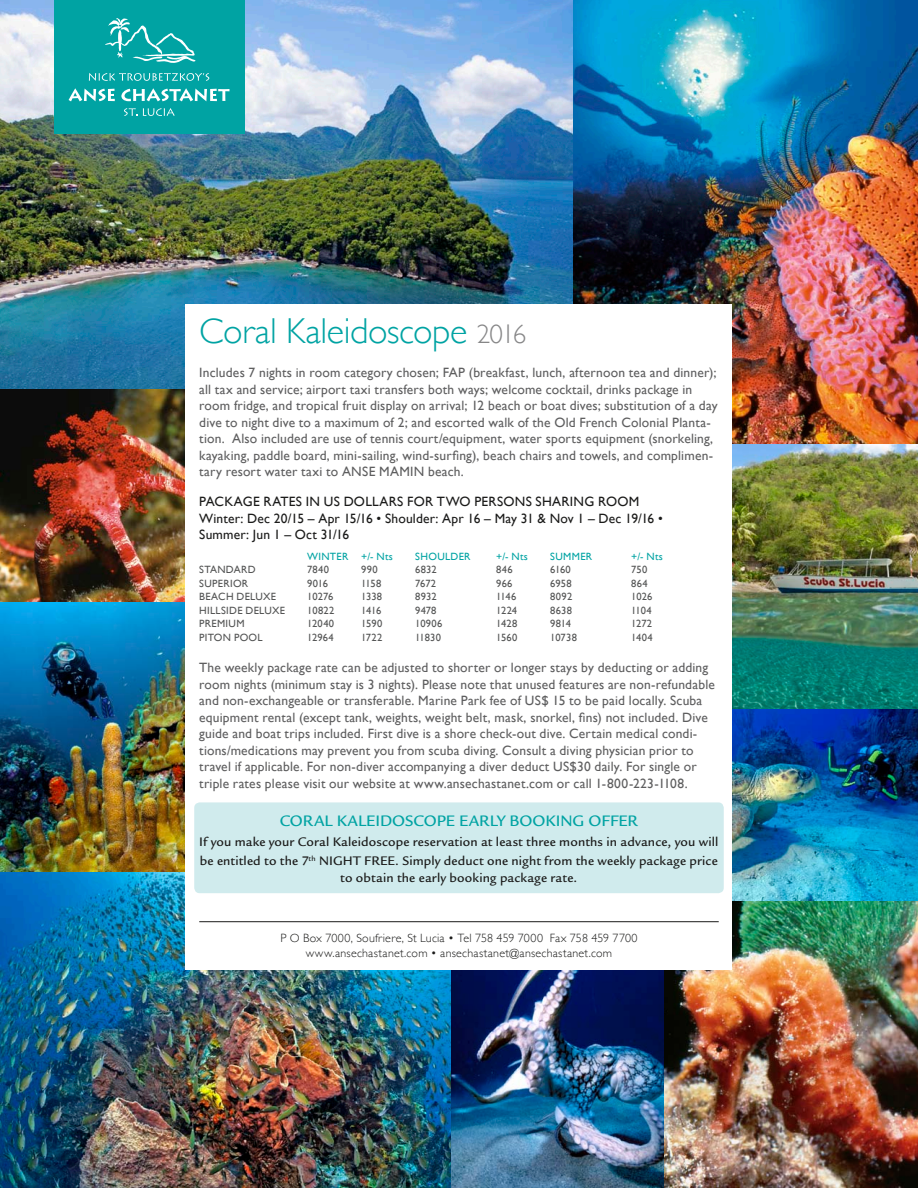
<style>
.page{position:relative;width:918px;height:1188px;background:#fff}
.page>*{position:absolute;margin:0;border:0;box-sizing:border-box;transform-origin:0 0}
.t1{font:300 36px "Gill Sans";letter-spacing:-.01em;color:#00a3a3}
.t2{font:500 16.5px "Legacy Sans";color:#00a3a3}
.t3{font:13.5px/16.5px "Gill Sans";letter-spacing:.015em;color:#5e5e5f}
.t4{font:500 13.5px/19.5px "Legacy Sans";letter-spacing:.015em;color:#1b1b1a}
.t5{font:13.5px/16.5px "Gill Sans";letter-spacing:.015em;color:#1b1b1a}
.t6{font:300 12px/14.4px "Gill Sans";letter-spacing:.02em;color:#1b1b1a;text-align:center}
.t7{font:10.5px "Gill Sans";letter-spacing:.025em;color:#535454}
.t8{font:10.5px "Gill Sans";letter-spacing:.03em;color:#00a3a3}
.s1{font-size:27px;color:#868687}
</style>
<div class="page">
<img style="left:732px;top:708px;width:186px;height:193px">
<img style="left:0;top:389px;width:185px;height:214px">
<img style="left:0;top:0;width:573px;height:389px">
<img style="left:573px;top:0;width:345px;height:445px">
<img style="left:732px;top:445px;width:186px;height:263px">
<img style="left:0;top:603px;width:185px;height:270px">
<img style="left:450px;top:970px;width:214px;height:218px">
<img style="left:664px;top:901px;width:254px;height:287px">
<img style="left:0;top:873px;width:450px;height:315px">
<div style="left:54px;top:0;width:190px;height:134px;background:#00a3a3"></div>
<svg style="left:105px;top:18px;width:91px;height:45px"></svg>
<svg style="left:89px;top:73px;width:120px;height:8px"></svg>
<svg style="left:69px;top:88px;width:46px;height:13px"></svg>
<svg style="left:121px;top:88px;width:108px;height:13px"></svg>
<svg style="left:124px;top:108px;width:13px;height:8px"></svg>
<svg style="left:143px;top:108px;width:32px;height:8px"></svg>
<div style="left:186px;top:305px;width:546px;height:665px;background:#fff"></div>
<hr style="left:199px;top:921px;width:520px;height:1px;background:#1b1b1a">
<div style="left:194px;top:802px;width:530px;height:91px;background:#d0ebed;border-radius:5px"></div>
<h1 class="t1" style="left:199px;top:303px;width:329px">Coral Kaleidoscope <span class="s1">2016</span></h1>
<p class="t3" style="left:199px;top:364px;width:520px">Includes 7 nights in room category chosen; FAP (breakfast, lunch, afternoon tea and dinner); all tax and service; airport taxi transfers both ways; welcome cocktail, drinks package in room fridge, and tropical fruit display on arrival; 12 beach or boat dives; substitution of a day dive to night dive to a maximum of 2; and escorted walk of the Old French Colonial Planta&shy;tion. Also included are use of tennis court/equipment, water sports equipment (snorkeling, kayaking, paddle board, mini-sailing, wind-surfing), beach chairs and towels, and complimen&shy;tary resort water taxi to ANSE MAMIN beach.</p>
<p class="t5" style="left:199px;top:493px;width:465px">PACKAGE RATES IN US DOLLARS FOR TWO PERSONS SHARING ROOM<br>Winter: Dec 20/15 – Apr 15/16 • Shoulder: Apr 16 – May 31 &amp; Nov 1 – Dec 19/16 •<br>Summer: Jun 1 – Oct 31/16</p>
<p class="t8" style="left:307px;top:550px;width:87px">WINTER +/- Nts</p>
<p class="t8" style="left:415px;top:550px;width:57px">SHOULDER</p>
<p class="t8" style="left:496px;top:550px;width:33px">+/- Nts</p>
<p class="t8" style="left:550px;top:550px;width:44px">SUMMER</p>
<p class="t8" style="left:631px;top:550px;width:33px">+/- Nts</p>
<p class="t7" style="left:199px;top:563px;width:58px">STANDARD</p>
<p class="t7" style="left:307px;top:563px;width:23px">7840</p>
<p class="t7" style="left:361px;top:563px;width:18px">990</p>
<p class="t7" style="left:415px;top:563px;width:23px">6832</p>
<p class="t7" style="left:496px;top:563px;width:18px">846</p>
<p class="t7" style="left:550px;top:563px;width:22px">6160</p>
<p class="t7" style="left:631px;top:563px;width:18px">750</p>
<p class="t7" style="left:199px;top:577px;width:51px">SUPERIOR</p>
<p class="t7" style="left:307px;top:577px;width:22px">9016</p>
<p class="t7" style="left:361px;top:577px;width:22px">1158</p>
<p class="t7" style="left:415px;top:577px;width:22px">7672</p>
<p class="t7" style="left:496px;top:577px;width:18px">966</p>
<p class="t7" style="left:550px;top:577px;width:23px">6958</p>
<p class="t7" style="left:631px;top:577px;width:18px">864</p>
<p class="t7" style="left:199px;top:590px;width:78px">BEACH DELUXE</p>
<p class="t7" style="left:307px;top:590px;width:28px">10276</p>
<p class="t7" style="left:361px;top:590px;width:22px">1338</p>
<p class="t7" style="left:415px;top:590px;width:23px">8932</p>
<p class="t7" style="left:496px;top:590px;width:22px">1146</p>
<p class="t7" style="left:550px;top:590px;width:24px">8092</p>
<p class="t7" style="left:631px;top:590px;width:23px">1026</p>
<p class="t7" style="left:199px;top:604px;width:87px">HILLSIDE DELUXE</p>
<p class="t7" style="left:307px;top:604px;width:29px">10822</p>
<p class="t7" style="left:361px;top:604px;width:22px">1416</p>
<p class="t7" style="left:415px;top:604px;width:23px">9478</p>
<p class="t7" style="left:496px;top:604px;width:22px">1224</p>
<p class="t7" style="left:550px;top:604px;width:23px">8638</p>
<p class="t7" style="left:631px;top:604px;width:22px">1104</p>
<p class="t7" style="left:199px;top:617px;width:47px">PREMIUM</p>
<p class="t7" style="left:307px;top:617px;width:28px">12040</p>
<p class="t7" style="left:361px;top:617px;width:23px">1590</p>
<p class="t7" style="left:415px;top:617px;width:29px">10906</p>
<p class="t7" style="left:496px;top:617px;width:23px">1428</p>
<p class="t7" style="left:550px;top:617px;width:22px">9814</p>
<p class="t7" style="left:631px;top:617px;width:22px">1272</p>
<p class="t7" style="left:199px;top:631px;width:65px">PITON POOL</p>
<p class="t7" style="left:307px;top:631px;width:28px">12964</p>
<p class="t7" style="left:361px;top:631px;width:23px">1722</p>
<p class="t7" style="left:415px;top:631px;width:27px">11830</p>
<p class="t7" style="left:496px;top:631px;width:23px">1560</p>
<p class="t7" style="left:550px;top:631px;width:28px">10738</p>
<p class="t7" style="left:631px;top:631px;width:23px">1404</p>
<p class="t3" style="left:199px;top:659px;width:517px">The weekly package rate can be adjusted to shorter or longer stays by deducting or adding room nights (minimum stay is 3 nights). Please note that unused features are non-refundable and non-exchangeable or transferable. Marine Park fee of US$ 15 to be paid locally. Scuba equipment rental (except tank, weights, weight belt, mask, snorkel, fins) not included. Dive guide and boat trips included. First dive is a shore check-out dive. Certain medical condi&shy;tions/medications may prevent you from scuba diving. Consult a diving physician prior to travel if applicable. For non-diver accompanying a diver deduct US$30 daily. For single or triple rates please visit our website at www.ansechastanet.com or call 1-800-223-1108.</p>
<p class="t2" style="left:280px;top:811px;width:360px">Coral Kaleidoscope Early Booking Offer</p>
<p class="t4" style="left:199px;top:832px;width:521px">If you make your Coral Kaleidoscope reservation at least three months in advance, you will be entitled to the 7<sup>th</sup> NIG HT FREE</p>
<p class="t4" style="left:340px;top:853px;width:379px;line-height:16.5px;text-indent:55px">. Simply deduct one night from the weekly package price to obtain the early booking package rate.</p>
<p class="t6" style="left:280px;top:931px;width:359px">P O Box 7000, Soufriere, St Lucia • Tel 758 459 7000 Fax 758 459 7700 www.ansechastanet.com • ansechastanet@ansechastanet.com</p>
</div>
